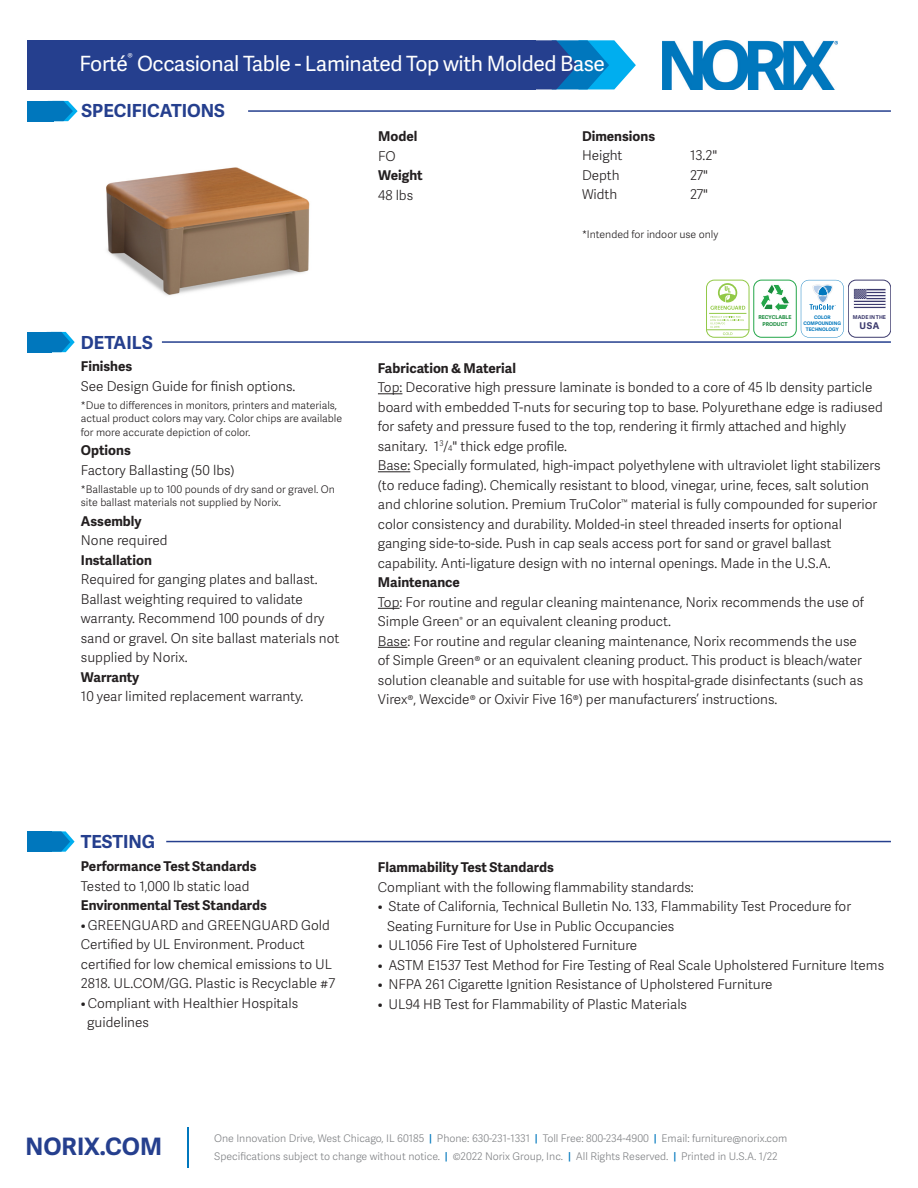
<style>
.page{position:relative;width:918px;height:1188px;background:#fff}
.page>*{position:absolute;margin:0;border:0;box-sizing:border-box;transform-origin:0 0}
.t1{font:700 24px "Adelle Sans";color:#253f8e}
.t2{font:21px "Adelle Sans";letter-spacing:-.02em;color:#fff}
.t3{font:700 18px "Adelle Sans";color:#253f8e}
.t4{font:300 13.5px/19.5px "Adelle Sans";color:#231f20}
.t5{font:700 13.5px "Adelle Sans";color:#231f20}
.t6{font:300 12px "Adelle Sans";color:#fff}
.t7{font:300 10.5px/13.5px "Adelle Sans";color:#231f20}
.t8{font:300 10.5px "Adelle Sans";color:#808285}
.t9{font:700 9.3px "Adelle Sans";color:#3d3b6e}
.t10{font:700 5.25px/6.3px "Adelle Sans";color:#1a8b3d;text-align:center}
.t11{font:700 5.25px "Adelle Sans";color:#3d3b6e}
.t12{font:700 4.8px/5.8px "Adelle Sans";color:#0077bd;text-align:center}
.s1{font-size:7.8px}
.s2{font-weight:600;color:#0077bd}
</style>
<div class="page">
<hr style="left:187px;top:1127px;width:2px;height:41px;background:#0077bd">
<img style="left:663px;top:40px;width:174px;height:50px">
<svg style="left:535px;top:40px;width:101px;height:49px;background:#2883c2"></svg>
<div style="left:27px;top:40px;width:508px;height:49px;background:#253f8e"></div>
<svg style="left:378px;top:393px;width:24px;height:1px"></svg>
<hr style="left:378px;top:471px;width:32px;height:1px;background:#231f20">
<svg style="left:378px;top:608px;width:22px;height:1px"></svg>
<svg style="left:378px;top:647px;width:29px;height:1px"></svg>
<svg style="left:52px;top:332px;width:23px;height:20px"></svg>
<div style="left:27px;top:332px;width:25px;height:20px;background:#0077bd"></div>
<hr style="left:162px;top:341px;width:729px;height:2px;background:#253f8e">
<svg style="left:52px;top:831px;width:23px;height:21px"></svg>
<div style="left:27px;top:831px;width:25px;height:21px;background:#0077bd"></div>
<hr style="left:166px;top:841px;width:725px;height:1px;background:#253f8e">
<svg style="left:53px;top:101px;width:25px;height:20px"></svg>
<div style="left:27px;top:101px;width:26px;height:20px;background:#0077bd"></div>
<hr style="left:248px;top:110px;width:643px;height:2px;background:#253f8e">
<img style="left:106px;top:167px;width:204px;height:129px">
<div style="left:848px;top:280px;width:43px;height:57px;border:1px solid #3d3b6e;border-radius:8px"></div>
<svg style="left:854px;top:289px;width:32px;height:19px"></svg>
<div style="left:754px;top:280px;width:42px;height:57px;border:1px solid #23a649;border-radius:8px"></div>
<svg style="left:760px;top:284px;width:29px;height:27px"></svg>
<div style="left:706px;top:280px;width:43px;height:57px;border:1px solid #92c947;border-radius:8px"></div>
<hr style="left:707px;top:329px;width:42px;height:1px;background:#92c947">
<hr style="left:709px;top:313px;width:37px;height:1px;background:#92c947">
<svg style="left:710px;top:283px;width:35px;height:27px"></svg>
<svg style="left:710px;top:316px;width:34px;height:19px"></svg>
<svg style="left:801px;top:280px;width:43px;height:57px"></svg>
<p class="t6" style="left:128px;top:48px;width:7px">®</p>
<p class="t2" style="left:79px;top:49px;width:527px">Forté Occasional Table - Laminated Top with Molded Base</p>
<p class="t3" style="left:82px;top:98px;width:145px">SPECIFICATIONS</p>
<p class="t3" style="left:81px;top:329px;width:73px">DETAILS</p>
<p class="t5" style="left:81px;top:357px;width:53px">Finishes</p>
<p class="t4" style="left:81px;top:376px;width:216px">See Design Guide for finish options.</p>
<p class="t7" style="left:81px;top:398px;width:263px">*Due to differences in monitors, printers and materials, actual product colors may vary. Color chips are available for more accurate depiction of color.</p>
<p class="t5" style="left:81px;top:441px;width:51px">Options</p>
<p class="t4" style="left:81px;top:460px;width:155px">Factory Ballasting (50 lbs)</p>
<p class="t7" style="left:81px;top:482px;width:256px">*Ballastable up to 100 pounds of dry sand or gravel. On site ballast materials not supplied by Norix.</p>
<p class="t5" style="left:81px;top:511px;width:62px">Assembly</p>
<p class="t4" style="left:81px;top:530px;width:88px">None required</p>
<p class="t5" style="left:81px;top:550px;width:72px">Installation</p>
<p class="t4" style="left:81px;top:569px;width:260px">Required for ganging plates and ballast.<br>Ballast weighting required to validate warranty. Recommend 100 pounds of dry sand or gravel. On site ballast materials not supplied by Norix.</p>
<p class="t5" style="left:81px;top:667px;width:60px">Warranty</p>
<p class="t4" style="left:81px;top:686px;width:224px">10 year limited replacement warranty.</p>
<p class="t5" style="left:378px;top:127px;width:41px">Model</p>
<p class="t4" style="left:378px;top:146px;width:19px">FO</p>
<p class="t5" style="left:378px;top:166px;width:46px">Weight</p>
<p class="t4" style="left:378px;top:185px;width:36px">48 lbs</p>
<p class="t5" style="left:582px;top:126px;width:75px">Dimensions</p>
<p class="t4" style="left:582px;top:145px;width:42px">Height</p>
<p class="t4" style="left:690px;top:145px;width:29px">13.2"</p>
<p class="t4" style="left:582px;top:165px;width:39px">Depth</p>
<p class="t4" style="left:690px;top:165px;width:20px">27"</p>
<p class="t4" style="left:582px;top:184px;width:37px">Width</p>
<p class="t4" style="left:690px;top:184px;width:20px">27"</p>
<p class="t7" style="left:582px;top:228px;width:138px">*Intended for indoor use only</p>
<p class="t10" style="left:758px;top:314px;width:35px">RECYCLABLE<br>PRODUCT</p>
<p class="t12" style="left:804px;top:314px;width:39px">COLOR<br>COMPOUNDING<br>TECHNOLOGY</p>
<p class="t11" style="left:853px;top:314px;width:35px">MADE IN THE</p>
<p class="t9" style="left:860px;top:318px;width:21px">USA</p>
<p class="t5" style="left:378px;top:358px;width:140px">Fabrication &amp; Material</p>
<p class="t4" style="left:378px;top:377px;width:506px">Top: Decorative high pressure laminate is bonded to a core of 45 lb density particle board with embedded T-nuts for securing top to base. Polyurethane edge is radiused for safety and pressure fused to the top, rendering it firmly attached and highly sanitary. 1<sup>3</sup>/<span class="s1">4</span>" thick edge profile.</p>
<p class="t4" style="left:378px;top:455px;width:504px">Base: Specially formulated, high-impact polyethylene with ultraviolet light stabilizers (to reduce fading). Chemically resistant to blood, vinegar, urine, feces, salt solution and chlorine solution. Premium TruColor<sup>™</sup> material is fully compounded for superior color consistency and durability. Molded-in steel threaded inserts for optional ganging side-to-side. Push in cap seals access port for sand or gravel ballast capability. Anti-ligature design with no internal openings. Made in the U.S.A.</p>
<p class="t5" style="left:378px;top:573px;width:84px">Maintenance</p>
<p class="t4" style="left:378px;top:592px;width:487px">Top: For routine and regular cleaning maintenance, Norix recommends the use of<br>Simple Green<sup>®</sup> or an equivalent cleaning product.</p>
<p class="t4" style="left:378px;top:631px;width:480px">Base: For routine and regular cleaning maintenance, Norix recommends the use</p>
<p class="t4" style="left:378px;top:650px;width:486px">of Simple Green® or an equivalent cleaning product. This product is bleach/water</p>
<p class="t4" style="left:378px;top:670px;width:487px">solution cleanable and suitable for use with hospital-grade disinfectants (such as</p>
<p class="t4" style="left:378px;top:689px;width:401px">Virex®, Wexcide® or Oxivir Five 16®) per manufacturers’ instructions.</p>
<p class="t3" style="left:81px;top:829px;width:76px">TESTING</p>
<p class="t5" style="left:81px;top:857px;width:177px">Performance Test Standards</p>
<p class="t4" style="left:81px;top:876px;width:170px">Tested to 1,000 lb static load</p>
<p class="t5" style="left:81px;top:896px;width:187px">Environmental Test Standards</p>
<p class="t4" style="left:81px;top:915px;width:256px">•GREENGUARD and GREENGUARD Gold Certified by UL Environment. Product certified for low chemical emissions to UL 2818. UL.COM/GG. Plastic is Recyclable #7</p>
<p class="t4" style="left:87px;top:993px;width:213px;text-indent:-6px">•Compliant with Healthier Hospitals guidelines</p>
<p class="t5" style="left:378px;top:858px;width:177px">Flammability Test Standards</p>
<p class="t4" style="left:378px;top:877px;width:317px">Compliant with the following flammability standards:</p>
<p class="t4" style="left:387px;top:896px;width:465px;text-indent:-9px">• State of California, Technical Bulletin No. 133, Flammability Test Procedure for<br>Seating Furniture for Use in Public Occupancies</p>
<p class="t4" style="left:378px;top:935px;width:261px">• UL1056 Fire Test of Upholstered Furniture</p>
<p class="t4" style="left:378px;top:955px;width:508px">• ASTM E1537 Test Method for Fire Testing of Real Scale Upholstered Furniture Items</p>
<p class="t4" style="left:378px;top:974px;width:396px">• NFPA 261 Cigarette Ignition Resistance of Upholstered Furniture</p>
<p class="t4" style="left:378px;top:994px;width:311px">• UL94 HB Test for Flammability of Plastic Materials</p>
<h1 class="t1" style="left:26px;top:1129px;width:138px">NORIX.COM</h1>
<p class="t8" style="left:214px;top:1131px;width:575px">One Innovation Drive, West Chicago, IL 60185 <span class="s2">|</span> Phone: 630-231-1331 <span class="s2">|</span> Toll Free: 800-234-4900 <span class="s2">|</span> Email: furniture@norix.com</p>
<p class="t8" style="left:214px;top:1149px;width:565px">Specifications subject to change without notice. <span class="s2">|</span> ©2022 Norix Group, Inc. <span class="s2">|</span> All Rights Reserved. <span class="s2">|</span> Printed in U.S.A. 1/22</p>
</div>
